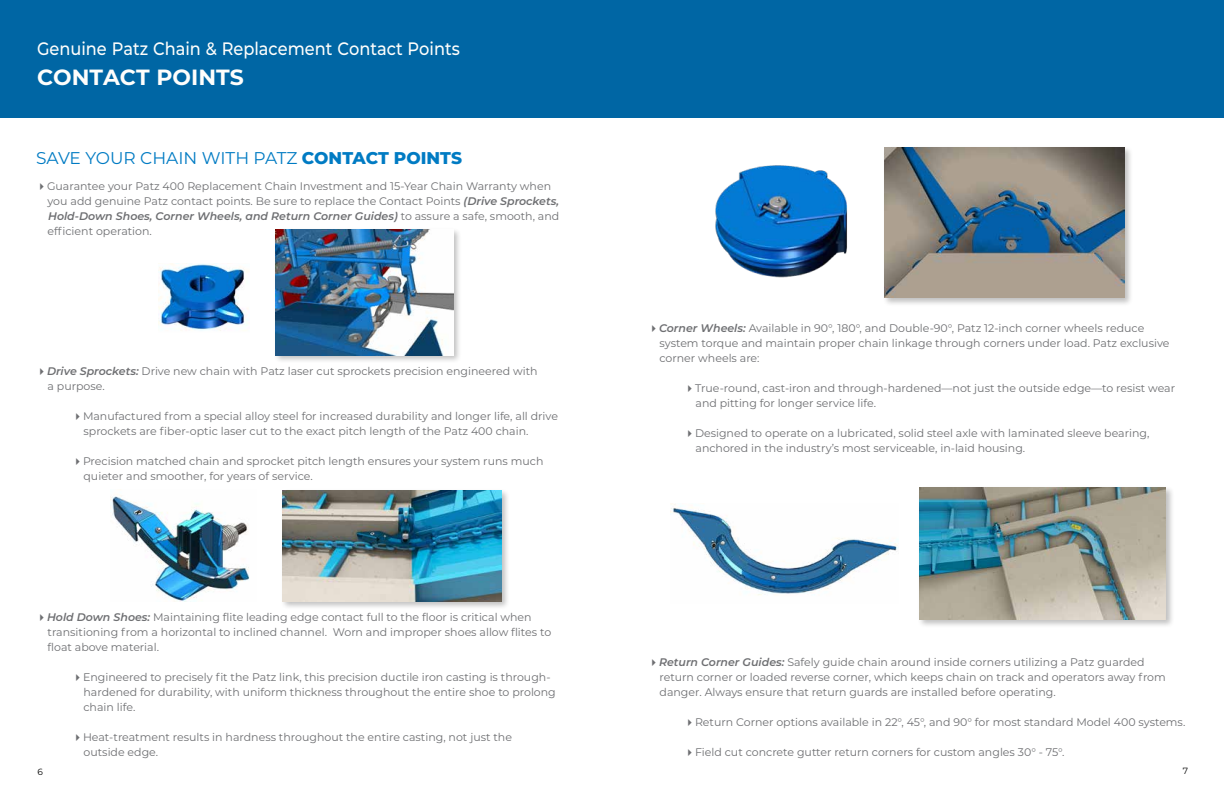
<style>
.page{position:relative;width:1224px;height:792px;background:#fff}
.page>*{position:absolute;margin:0;border:0;box-sizing:border-box;transform-origin:0 0}
.t1{font:700 22px "Montserrat";color:#fefefc}
.t2{font:500 18px "Montserrat";color:#fefefc;scale:.9 1}
.t3{font:17px "Montserrat";color:#007bc3}
.t4{font:11px/15px "Montserrat";color:#6e6f72}
.t5{font:9px "Montserrat";color:#000}
.s1{font-weight:800}
.s2{font-weight:600;font-style:italic}
</style>
<div class="page">
<div style="left:0;top:0;width:1224px;height:118px;background:#0066a4"></div>
<img style="left:159px;top:263px;width:90px;height:68px">
<div style="left:273px;top:228px;width:189px;height:136px;background:#000;opacity:.25"></div>
<img style="left:276px;top:230px;width:177px;height:125px">
<img style="left:110px;top:495px;width:140px;height:107px">
<div style="left:280px;top:488px;width:230px;height:122px;background:#000;opacity:.25"></div>
<img style="left:283px;top:490px;width:219px;height:112px">
<img style="left:715px;top:165px;width:132px;height:113px">
<div style="left:883px;top:145px;width:251px;height:162px;background:#000;opacity:.25"></div>
<img style="left:885px;top:148px;width:240px;height:150px">
<img style="left:670px;top:503px;width:228px;height:92px">
<div style="left:917px;top:485px;width:258px;height:143px;background:#000;opacity:.25"></div>
<img style="left:919px;top:487px;width:247px;height:132px">
<h2 class="t2" style="left:37px;top:36px;width:471px">Genuine Patz Chain &amp; Replacement Contact Points</h2>
<h1 class="t1" style="left:37px;top:61px;width:208px">CONTACT POINTS</h1>
<h3 class="t3" style="left:36px;top:146px;width:428px">SAVE YOUR CHAIN WITH PATZ <span class="s1">CONTACT POINTS</span></h3>
<p class="t4" style="left:48px;top:178px;width:513px;text-indent:-12px">✔Guarantee your Patz 400 Replacement Chain Investment and 15-Year Chain Warranty when you add genuine Patz contact points. Be sure to replace the Contact Points <span class="s2">(Drive Sprockets, Hold-Down Shoes, Corner Wheels, and Return Corner Guides)</span> to assure a safe, smooth, and efficient operation.</p>
<p class="t4" style="left:48px;top:364px;width:492px;text-indent:-12px">✔<span class="s2">Drive Sprockets:</span> Drive new chain with Patz laser cut sprockets precision engineered with a purpose.</p>
<p class="t4" style="left:84px;top:409px;width:476px;text-indent:-12px">✔Manufactured from a special alloy steel for increased durability and longer life, all drive sprockets are fiber-optic laser cut to the exact pitch length of the Patz 400 chain.</p>
<p class="t4" style="left:84px;top:454px;width:461px;text-indent:-12px">✔Precision matched chain and sprocket pitch length ensures your system runs much quieter and smoother, for years of service.</p>
<p class="t4" style="left:48px;top:609px;width:505px;text-indent:-12px">✔<span class="s2">Hold Down Shoes:</span> Maintaining flite leading edge contact full to the floor is critical when transitioning from a horizontal to inclined channel. Worn and improper shoes allow flites to float above material.</p>
<p class="t4" style="left:84px;top:669px;width:474px;text-indent:-12px">✔Engineered to precisely fit the Patz link, this precision ductile iron casting is through&shy;hardened for durability, with uniform thickness throughout the entire shoe to prolong chain life.</p>
<p class="t4" style="left:84px;top:729px;width:430px;text-indent:-12px">✔Heat-treatment results in hardness throughout the entire casting, not just the outside edge.</p>
<p class="t4" style="left:660px;top:320px;width:511px;text-indent:-12px">✔<span class="s2">Corner Wheels:</span> Available in 90°, 180°, and Double-90°, Patz 12-inch corner wheels reduce system torque and maintain proper chain linkage through corners under load. Patz exclusive corner wheels are:</p>
<p class="t4" style="left:696px;top:380px;width:481px;text-indent:-12px">✔True-round, cast-iron and through-hardened—not just the outside edge—to resist wear and pitting for longer service life.</p>
<p class="t4" style="left:696px;top:425px;width:455px;text-indent:-12px">✔Designed to operate on a lubricated, solid steel axle with laminated sleeve bearing, anchored in the industry’s most serviceable, in-laid housing.</p>
<p class="t4" style="left:660px;top:654px;width:508px;text-indent:-12px">✔<span class="s2">Return Corner Guides:</span> Safely guide chain around inside corners utilizing a Patz guarded return corner or loaded reverse corner, which keeps chain on track and operators away from danger. Always ensure that return guards are installed before operating.</p>
<p class="t4" style="left:684px;top:714px;width:503px">✔Return Corner options available in 22°, 45°, and 90° for most standard Model 400 systems.</p>
<p class="t4" style="left:684px;top:744px;width:382px">✔Field cut concrete gutter return corners for custom angles 30° - 75°.</p>
<p class="t5" style="left:37px;top:765px;width:7px">6</p>
<p class="t5" style="left:1183px;top:764px;width:7px">7</p>
</div>
